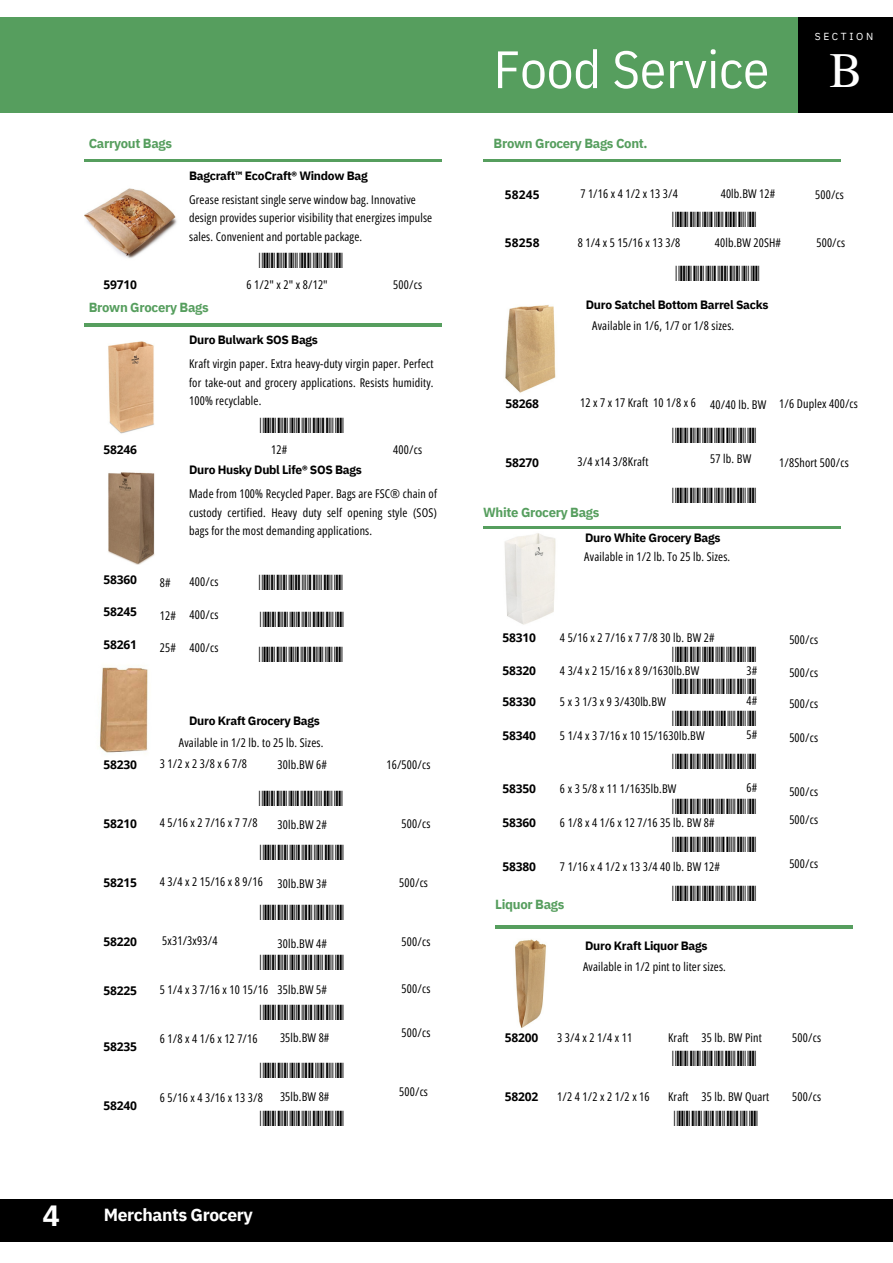
<style>
.page{position:relative;width:893px;height:1263px;background:#fff}
.page>*{position:absolute;margin:0;border:0;box-sizing:border-box;transform-origin:0 0}
.t1{font:52.5px "IBM Plex Sans Cond";color:#fff}
.t2{font:49.57px "Te X Gyre Termes";color:#fff}
.t3{font:700 29.17px "IBM Plex Sans";color:#fff}
.t4{font:700 17.48px "IBM Plex Sans";letter-spacing:-.025em;color:#fff}
.t5{font:700 13.12px "IBM Plex Sans";letter-spacing:-.025em;color:#569e5e}
.t6{font:12px/18.6px "Open Sans Condensed";letter-spacing:.015em;color:#000;text-align:justify}
.t7{font:700 12px "IBM Plex Sans";letter-spacing:-.025em;color:#000}
.t8{font:700 12px "Open Sans";letter-spacing:-.015em;color:#000}
.t9{font:12px "Open Sans Condensed";letter-spacing:.215em;color:#000}
.t10{font:10.2px "IBM Plex Sans";letter-spacing:.26em;color:#fff}
</style>
<div class="page">
<hr style="left:84px;top:159px;width:357px;height:3px;background:#569e5e">
<div style="left:0;top:1200px;width:893px;height:42px;background:#000"></div>
<div style="left:0;top:18px;width:893px;height:94px;background:#569e5e"></div>
<div style="left:798px;top:18px;width:95px;height:94px;background:#000"></div>
<hr style="left:84px;top:324px;width:357px;height:2px;background:#569e5e">
<hr style="left:483px;top:159px;width:357px;height:3px;background:#569e5e">
<hr style="left:483px;top:527px;width:357px;height:2px;background:#569e5e">
<hr style="left:495px;top:926px;width:357px;height:2px;background:#569e5e">
<img style="left:84px;top:188px;width:93px;height:71px">
<img style="left:108px;top:341px;width:46px;height:93px">
<img style="left:108px;top:472px;width:47px;height:93px">
<img style="left:99px;top:667px;width:49px;height:86px">
<img style="left:505px;top:305px;width:51px;height:88px">
<img style="left:504px;top:533px;width:52px;height:92px">
<img style="left:515px;top:939px;width:31px;height:89px">
<h4 class="t5" style="left:89px;top:134px;width:85px">Carryout Bags</h4>
<h5 class="t8" style="left:103px;top:276px;width:35px">59710</h5>
<h5 class="t7" style="left:189px;top:167px;width:180px">Bagcraft™ EcoCraft® Window Bag</h5>
<h5 class="t6" style="left:189px;top:190px;width:244px;text-align:left">Grease resistant single serve window bag. Innovative design provides superior visibility that energizes impulse sales. Convenient and portable package.</h5>
<h5 class="t6" style="left:247px;top:275px;width:83px">6 1/2" x 2" x 8/12"</h5>
<h5 class="t6" style="left:393px;top:275px;width:30px">500/cs</h5>
<h4 class="t5" style="left:89px;top:299px;width:121px">Brown Grocery Bags</h4>
<h5 class="t7" style="left:189px;top:332px;width:130px">Duro Bulwark SOS Bags</h5>
<h4 class="t8" style="left:103px;top:441px;width:35px">58246</h4>
<h4 class="t8" style="left:103px;top:571px;width:35px">58360</h4>
<h4 class="t8" style="left:103px;top:604px;width:35px">58245</h4>
<h4 class="t8" style="left:103px;top:636px;width:35px">58261</h4>
<h5 class="t6" style="left:189px;top:354px;width:246px">Kraft virgin paper. Extra heavy-duty virgin paper. Perfect for take-out and grocery applications. Resists humidity.<br>100% recyclable.</h5>
<p class="t6" style="left:271px;top:440px;width:18px">12#</p>
<h5 class="t7" style="left:189px;top:462px;width:174px">Duro Husky Dubl Life® SOS Bags</h5>
<h5 class="t6" style="left:393px;top:440px;width:30px">400/cs</h5>
<h5 class="t6" style="left:189px;top:484px;width:249px">Made from 100% Recycled Paper. Bags are FSC® chain of custody certified. Heavy duty self opening style (SOS) bags for the most demanding applications.</h5>
<h4 class="t6" style="left:160px;top:573px;width:12px">8#</h4>
<h4 class="t6" style="left:160px;top:606px;width:18px">12#</h4>
<h4 class="t6" style="left:160px;top:638px;width:18px">25#</h4>
<h5 class="t6" style="left:190px;top:572px;width:30px">400/cs</h5>
<h5 class="t6" style="left:190px;top:605px;width:30px">400/cs</h5>
<h5 class="t6" style="left:190px;top:638px;width:30px">400/cs</h5>
<h4 class="t8" style="left:103px;top:756px;width:35px">58230</h4>
<h4 class="t8" style="left:103px;top:815px;width:35px">58210</h4>
<h4 class="t8" style="left:103px;top:874px;width:35px">58215</h4>
<h4 class="t8" style="left:103px;top:933px;width:35px">58220</h4>
<h4 class="t8" style="left:103px;top:982px;width:35px">58225</h4>
<h5 class="t8" style="left:103px;top:1038px;width:35px">58235</h5>
<h5 class="t8" style="left:103px;top:1097px;width:35px">58240</h5>
<h5 class="t7" style="left:189px;top:712px;width:132px">Duro Kraft Grocery Bags</h5>
<h5 class="t6" style="left:179px;top:732px;width:146px">Available in 1/2 lb. to 25 lb. Sizes.</h5>
<h2 class="t6" style="left:278px;top:755px;width:51px">30lb.BW 6#</h2>
<p class="t9" style="left:160px;top:755px;width:89px">31/2x23/8x67/8</p>
<h4 class="t6" style="left:160px;top:813px;width:99px">4 5/16 x 2 7/16 x 7 7/8</h4>
<h2 class="t6" style="left:278px;top:815px;width:51px">30lb.BW 2#</h2>
<h5 class="t6" style="left:160px;top:872px;width:104px">4 3/4 x 2 15/16 x 8 9/16</h5>
<h2 class="t6" style="left:278px;top:874px;width:51px">30lb.BW 3#</h2>
<h2 class="t6" style="left:162px;top:931px;width:57px">5x31/3x93/4</h2>
<h4 class="t6" style="left:160px;top:979px;width:110px">5 1/4 x 3 7/16 x 10 15/16</h4>
<h5 class="t6" style="left:160px;top:1029px;width:99px">6 1/8 x 4 1/6 x 12 7/16</h5>
<p class="t6" style="left:278px;top:934px;width:51px">30lb.BW 4#</p>
<h4 class="t6" style="left:278px;top:980px;width:51px">35lb.BW 5#</h4>
<h5 class="t6" style="left:280px;top:1027px;width:51px">35lb.BW 8#</h5>
<h5 class="t6" style="left:160px;top:1088px;width:104px">6 5/16 x 4 3/16 x 13 3/8</h5>
<h4 class="t6" style="left:280px;top:1087px;width:51px">35lb.BW 8#</h4>
<h4 class="t6" style="left:386px;top:755px;width:45px">16/500/cs</h4>
<h4 class="t6" style="left:402px;top:814px;width:30px">500/cs</h4>
<h4 class="t6" style="left:399px;top:873px;width:30px">500/cs</h4>
<h4 class="t6" style="left:402px;top:932px;width:30px">500/cs</h4>
<h4 class="t6" style="left:402px;top:979px;width:30px">500/cs</h4>
<h4 class="t6" style="left:402px;top:1023px;width:30px">500/cs</h4>
<h5 class="t6" style="left:399px;top:1082px;width:30px">500/cs</h5>
<h4 class="t3" style="left:43px;top:1196px;width:19px">4</h4>
<h5 class="t4" style="left:104px;top:1203px;width:150px">Merchants Grocery</h5>
<h2 class="t1" style="left:493px;top:34px;width:277px">Food Service</h2>
<h2 class="t5" style="left:493px;top:134px;width:156px">Brown Grocery Bags Cont.</h2>
<h2 class="t6" style="left:580px;top:184px;width:99px">7 1/16 x 4 1/2 x 13 3/4</h2>
<h2 class="t8" style="left:505px;top:186px;width:36px">58245</h2>
<h2 class="t8" style="left:505px;top:235px;width:36px">58258</h2>
<h2 class="t6" style="left:578px;top:233px;width:104px">8 1/4 x 5 15/16 x 13 3/8</h2>
<h2 class="t6" style="left:720px;top:184px;width:56px">40lb.BW 12#</h2>
<h4 class="t6" style="left:715px;top:233px;width:68px">40lb.BW 20SH#</h4>
<h4 class="t7" style="left:586px;top:297px;width:184px">Duro Satchel Bottom Barrel Sacks</h4>
<h5 class="t6" style="left:592px;top:316px;width:143px">Available in 1/6, 1/7 or 1/8 sizes.</h5>
<h4 class="t10" style="left:814px;top:30px;width:60px">SECTION</h4>
<h5 class="t2" style="left:829px;top:35px;width:35px">B</h5>
<p class="t6" style="left:815px;top:185px;width:30px">500/cs</p>
<h4 class="t6" style="left:816px;top:233px;width:30px">500/cs</h4>
<h5 class="t8" style="left:505px;top:395px;width:35px">58268</h5>
<h5 class="t9" style="left:580px;top:394px;width:117px">12x7x17Kraft 101/8x6</h5>
<h5 class="t6" style="left:710px;top:395px;width:58px">40/40 lb. BW</h5>
<p class="t6" style="left:779px;top:394px;width:80px">1/6 Duplex 400/cs</p>
<h5 class="t8" style="left:505px;top:455px;width:35px">58270</h5>
<h5 class="t6" style="left:577px;top:452px;width:72px">3/4 x14 3/8Kraft</h5>
<h5 class="t5" style="left:483px;top:503px;width:118px">White Grocery Bags</h5>
<h5 class="t6" style="left:710px;top:449px;width:42px">57 lb. BW</h5>
<h2 class="t7" style="left:585px;top:530px;width:137px">Duro White Grocery Bags</h2>
<h5 class="t6" style="left:584px;top:547px;width:147px">Available in 1/2 lb. To 25 lb. Sizes.</h5>
<h4 class="t6" style="left:779px;top:453px;width:71px">1/8Short 500/cs</h4>
<h5 class="t8" style="left:502px;top:629px;width:35px">58310</h5>
<h5 class="t8" style="left:502px;top:662px;width:35px">58320</h5>
<h5 class="t8" style="left:502px;top:693px;width:35px">58330</h5>
<h5 class="t8" style="left:502px;top:727px;width:35px">58340</h5>
<h5 class="t8" style="left:502px;top:780px;width:35px">58350</h5>
<h5 class="t8" style="left:502px;top:814px;width:35px">58360</h5>
<h5 class="t8" style="left:502px;top:858px;width:35px">58380</h5>
<h2 class="t6" style="left:560px;top:628px;width:156px">4 5/16 x 2 7/16 x 7 7/8 30 lb. BW 2#</h2>
<h2 class="t6" style="left:560px;top:661px;width:141px">4 3/4 x 2 15/16 x 8 9/1630lb.BW</h2>
<h2 class="t6" style="left:560px;top:692px;width:107px">5 x 3 1/3 x 9 3/430lb.BW</h2>
<h2 class="t6" style="left:560px;top:726px;width:146px">5 1/4 x 3 7/16 x 10 15/1630lb.BW</h2>
<h2 class="t6" style="left:560px;top:779px;width:118px">6 x 3 5/8 x 11 1/1635lb.BW</h2>
<h2 class="t6" style="left:560px;top:813px;width:156px">6 1/8 x 4 1/6 x 12 7/16 35 lb. BW 8#</h2>
<h2 class="t6" style="left:560px;top:857px;width:161px">7 1/16 x 4 1/2 x 13 3/4 40 lb. BW 12#</h2>
<h5 class="t5" style="left:495px;top:895px;width:71px">Liquor Bags</h5>
<h2 class="t7" style="left:585px;top:938px;width:124px">Duro Kraft Liquor Bags</h2>
<h5 class="t6" style="left:583px;top:957px;width:144px">Available in 1/2 pint to liter sizes.</h5>
<p class="t6" style="left:746px;top:661px;width:12px">3#</p>
<p class="t6" style="left:746px;top:691px;width:12px">4#</p>
<h4 class="t6" style="left:746px;top:724px;width:12px">5#</h4>
<h4 class="t6" style="left:746px;top:778px;width:12px">6#</h4>
<h5 class="t6" style="left:789px;top:630px;width:30px">500/cs</h5>
<h5 class="t6" style="left:789px;top:663px;width:30px">500/cs</h5>
<h5 class="t6" style="left:789px;top:694px;width:30px">500/cs</h5>
<h5 class="t6" style="left:789px;top:728px;width:30px">500/cs</h5>
<h5 class="t6" style="left:789px;top:782px;width:30px">500/cs</h5>
<h5 class="t6" style="left:789px;top:810px;width:30px">500/cs</h5>
<h2 class="t6" style="left:789px;top:854px;width:30px">500/cs</h2>
<h5 class="t8" style="left:505px;top:1029px;width:35px">58200</h5>
<h5 class="t9" style="left:557px;top:1029px;width:76px">33/4x21/4x11</h5>
<h5 class="t6" style="left:668px;top:1028px;width:22px">Kraft</h5>
<h4 class="t6" style="left:701px;top:1028px;width:62px">35 lb. BW Pint</h4>
<h5 class="t8" style="left:505px;top:1088px;width:35px">58202</h5>
<h5 class="t9" style="left:557px;top:1088px;width:94px">1/241/2x21/2x16</h5>
<h5 class="t6" style="left:668px;top:1087px;width:22px">Kraft</h5>
<h5 class="t6" style="left:701px;top:1087px;width:69px">35 lb. BW Quart</h5>
<h2 class="t6" style="left:792px;top:1028px;width:30px">500/cs</h2>
<h4 class="t6" style="left:792px;top:1087px;width:30px">500/cs</h4>
</div>
